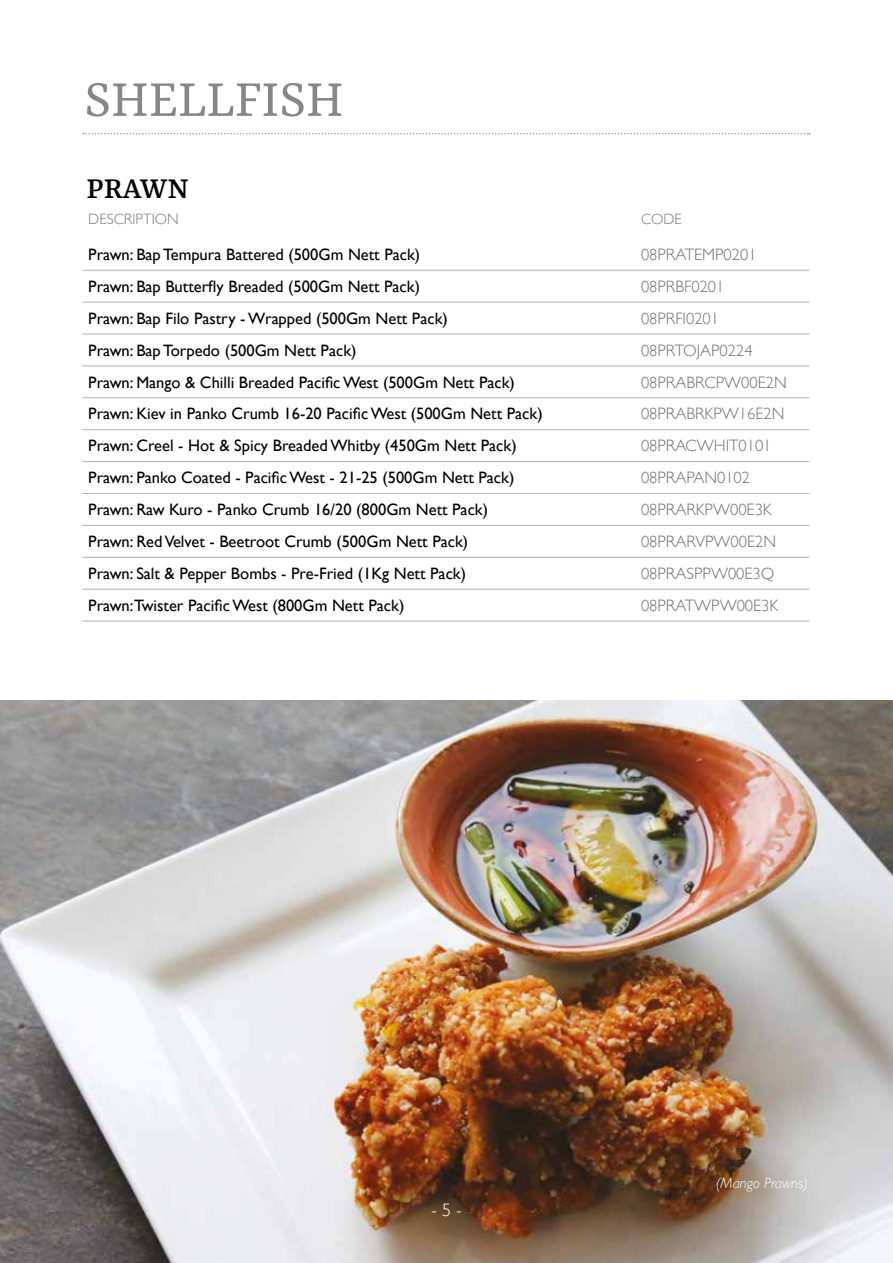
<style>
.page{position:relative;width:893px;height:1263px;background:#fff}
.page>*{position:absolute;margin:0;border:0;box-sizing:border-box;transform-origin:0 0}
.t1{font:57px "Rasa";color:#878787}
.t2{font:500 33px "Rasa";color:#000}
.t3{font:300 18px "Gill Sans";color:#fff}
.t4{font:16.5px "Gill Sans";color:#000}
.t5{font:300 16.5px "Gill Sans";color:#706f6f}
.t6{font:300 15px "Gill Sans";color:#7c7b7b}
.t7{font:italic 300 15px "Gill Sans";color:#fff}
</style>
<div class="page">
<img style="left:0;top:700px;width:893px;height:563px">
<hr style="left:82px;top:270px;width:553px;height:1px;background:#b3b2b2">
<hr style="left:635px;top:270px;width:174px;height:1px;background:#b3b2b2">
<hr style="left:82px;top:302px;width:553px;height:1px;background:#b3b2b2">
<hr style="left:635px;top:302px;width:174px;height:1px;background:#b3b2b2">
<hr style="left:82px;top:334px;width:553px;height:1px;background:#b3b2b2">
<hr style="left:635px;top:334px;width:174px;height:1px;background:#b3b2b2">
<hr style="left:82px;top:365px;width:553px;height:1px;background:#b3b2b2">
<hr style="left:635px;top:365px;width:174px;height:1px;background:#b3b2b2">
<hr style="left:82px;top:397px;width:553px;height:1px;background:#b3b2b2">
<hr style="left:635px;top:397px;width:174px;height:1px;background:#b3b2b2">
<hr style="left:82px;top:429px;width:553px;height:1px;background:#b3b2b2">
<hr style="left:635px;top:429px;width:174px;height:1px;background:#b3b2b2">
<hr style="left:82px;top:461px;width:553px;height:1px;background:#b3b2b2">
<hr style="left:635px;top:461px;width:174px;height:1px;background:#b3b2b2">
<hr style="left:82px;top:493px;width:553px;height:1px;background:#b3b2b2">
<hr style="left:635px;top:493px;width:174px;height:1px;background:#b3b2b2">
<hr style="left:82px;top:525px;width:553px;height:1px;background:#b3b2b2">
<hr style="left:635px;top:525px;width:174px;height:1px;background:#b3b2b2">
<hr style="left:82px;top:557px;width:553px;height:1px;background:#b3b2b2">
<hr style="left:635px;top:557px;width:174px;height:1px;background:#b3b2b2">
<hr style="left:82px;top:589px;width:553px;height:1px;background:#b3b2b2">
<hr style="left:635px;top:589px;width:174px;height:1px;background:#b3b2b2">
<hr style="left:82px;top:621px;width:553px;height:1px;background:#b3b2b2">
<hr style="left:635px;top:621px;width:174px;height:1px;background:#b3b2b2">
<svg style="left:83px;top:133px;width:727px;height:1px"></svg>
<h1 class="t1" style="left:84px;top:66px;width:261px">SHELLFISH</h1>
<h2 class="t2" style="left:87px;top:169px;width:104px">PRAWN</h2>
<p class="t6" style="left:88px;top:207px;width:92px">DESCRIPTION</p>
<p class="t6" style="left:641px;top:207px;width:42px">CODE</p>
<p class="t4" style="left:88px;top:245px;width:334px">Prawn: Bap Tempura Battered (500Gm Nett Pack)</p>
<p class="t5" style="left:641px;top:242px;width:117px">08PRATEMP0201</p>
<p class="t4" style="left:88px;top:277px;width:333px">Prawn: Bap Butterfly Breaded (500Gm Nett Pack)</p>
<p class="t5" style="left:641px;top:273px;width:85px">08PRBF0201</p>
<p class="t4" style="left:88px;top:308px;width:361px">Prawn: Bap Filo Pastry - Wrapped (500Gm Nett Pack)</p>
<p class="t5" style="left:641px;top:305px;width:80px">08PRFI0201</p>
<p class="t4" style="left:88px;top:340px;width:270px">Prawn: Bap Torpedo (500Gm Nett Pack)</p>
<p class="t5" style="left:641px;top:337px;width:113px">08PRTOJAP0224</p>
<p class="t4" style="left:88px;top:372px;width:428px">Prawn: Mango &amp; Chilli Breaded Pacific West (500Gm Nett Pack)</p>
<p class="t5" style="left:641px;top:369px;width:147px">08PRABRCPW00E2N</p>
<p class="t4" style="left:88px;top:404px;width:456px">Prawn: Kiev in Panko Crumb 16-20 Pacific West (500Gm Nett Pack)</p>
<p class="t5" style="left:641px;top:401px;width:145px">08PRABRKPW16E2N</p>
<p class="t4" style="left:88px;top:436px;width:430px">Prawn: Creel - Hot &amp; Spicy Breaded Whitby (450Gm Nett Pack)</p>
<p class="t5" style="left:641px;top:433px;width:132px">08PRACWHIT0101</p>
<p class="t4" style="left:88px;top:468px;width:428px">Prawn: Panko Coated - Pacific West - 21-25 (500Gm Nett Pack)</p>
<p class="t5" style="left:641px;top:465px;width:111px">08PRAPAN0102</p>
<p class="t4" style="left:88px;top:500px;width:401px">Prawn: Raw Kuro - Panko Crumb 16/20 (800Gm Nett Pack)</p>
<p class="t5" style="left:641px;top:497px;width:132px">08PRARKPW00E3K</p>
<p class="t4" style="left:88px;top:532px;width:382px">Prawn: Red Velvet - Beetroot Crumb (500Gm Nett Pack)</p>
<p class="t5" style="left:641px;top:529px;width:137px">08PRARVPW00E2N</p>
<p class="t4" style="left:88px;top:564px;width:379px">Prawn: Salt &amp; Pepper Bombs - Pre-Fried (1Kg Nett Pack)</p>
<p class="t5" style="left:641px;top:560px;width:135px">08PRASPPW00E3Q</p>
<p class="t4" style="left:88px;top:596px;width:318px">Prawn:Twister Pacific West (800Gm Nett Pack)</p>
<p class="t5" style="left:641px;top:592px;width:139px">08PRATWPW00E3K</p>
<p class="t3" style="left:431px;top:1196px;width:32px">- 5 -</p>
<p class="t7" style="left:716px;top:1174px;width:93px">(Mango Prawns)</p>
</div>
